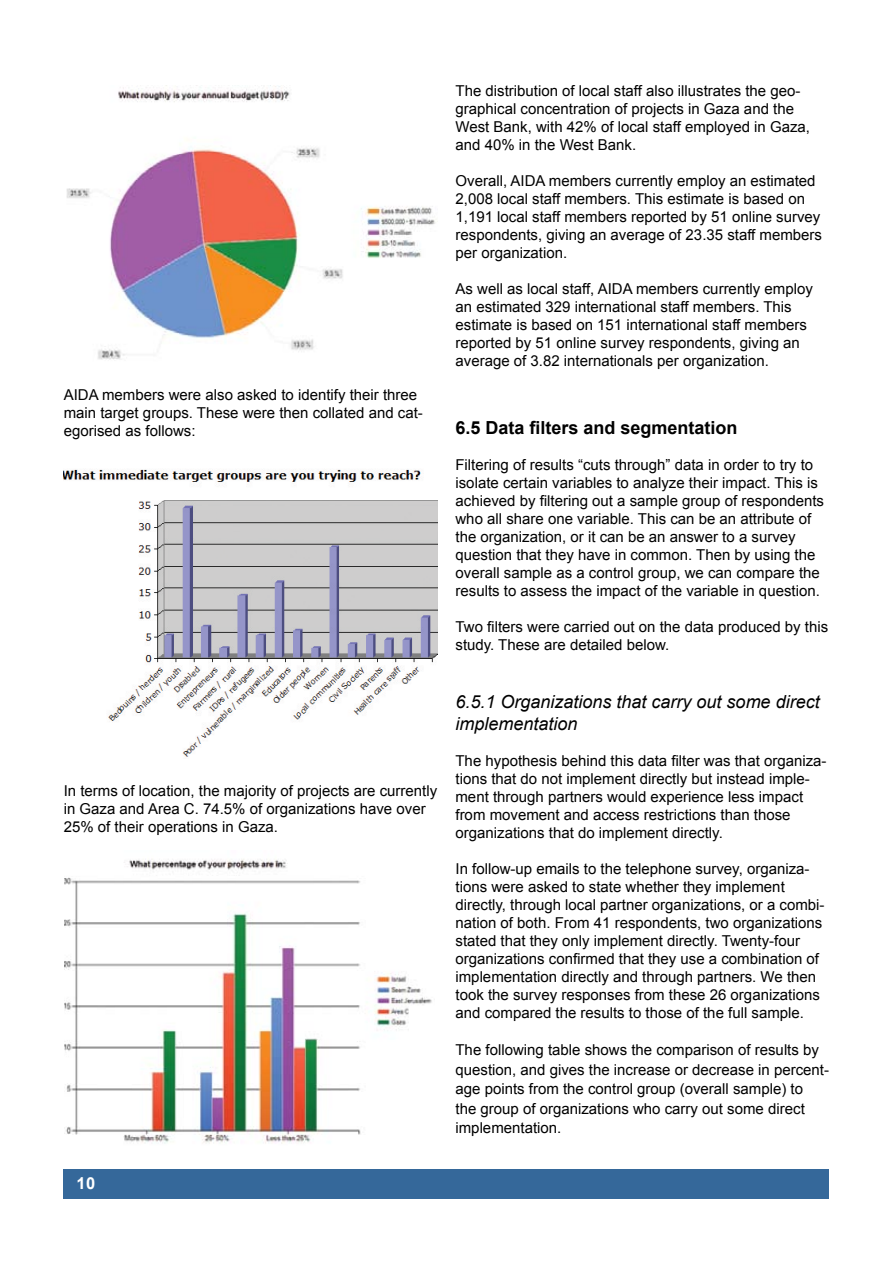
<style>
.page{position:relative;width:893px;height:1263px;background:#fff}
.page>*{position:absolute;margin:0;border:0;box-sizing:border-box;transform-origin:0 0}
.t1{font:italic 18px/21.6px "Arial";color:#000}
.t2{font:700 18px "Arial";color:#000}
.t3{font:700 16.5px "Arial";color:#fff}
.t4{font:15px/18px "Arial";color:#000}
</style>
<div class="page">
<div style="left:64px;top:1169px;width:765px;height:30px;background:#35689a"></div>
<img style="left:66px;top:85px;width:370px;height:275px">
<img style="left:64px;top:469px;width:373px;height:288px">
<img style="left:65px;top:859px;width:367px;height:285px">
<p class="t4" style="left:64px;top:385px;width:361px">AIDA members were also asked to identify their three main target groups. These were then collated and cat&shy;egorised as follows:</p>
<p class="t4" style="left:64px;top:781px;width:375px">In terms of location, the majority of projects are currently in Gaza and Area C. 74.5% of organizations have over<br>25% of their operations in Gaza.</p>
<p class="t3" style="left:77px;top:1172px;width:20px">10</p>
<p class="t4" style="left:455px;top:82px;width:356px">The distribution of local staff also illustrates the geo&shy;graphical concentration of projects in Gaza and the West Bank, with 42% of local staff employed in Gaza, and 40% in the West Bank.</p>
<p class="t4" style="left:455px;top:172px;width:368px">Overall, AIDA members currently employ an estimated 2,008 local staff members. This estimate is based on 1,191 local staff members reported by 51 online survey respondents, giving an average of 23.35 staff members per organization.</p>
<p class="t4" style="left:455px;top:280px;width:359px">As well as local staff, AIDA members currently employ an estimated 329 international staff members. This estimate is based on 151 international staff members reported by 51 online survey respondents, giving an average of 3.82 internationals per organization.</p>
<p class="t2" style="left:455px;top:416px;width:284px">6.5 Data filters and segmentation</p>
<p class="t4" style="left:455px;top:456px;width:370px">Filtering of results “cuts through” data in order to try to isolate certain variables to analyze their impact. This is achieved by filtering out a sample group of respondents who all share one variable. This can be an attribute of the organization, or it can be an answer to a survey question that they have in common. Then by using the overall sample as a control group, we can compare the results to assess the impact of the variable in question.</p>
<p class="t4" style="left:455px;top:618px;width:374px">Two filters were carried out on the data produced by this study. These are detailed below.</p>
<p class="t1" style="left:455px;top:691px;width:366px">6.5.1 Organizations that carry out some direct implementation</p>
<p class="t4" style="left:455px;top:751px;width:373px">The hypothesis behind this data filter was that organiza&shy;tions that do not implement directly but instead imple&shy;ment through partners would experience less impact from movement and access restrictions than those organizations that do implement directly.</p>
<p class="t4" style="left:455px;top:859px;width:371px">In follow-up emails to the telephone survey, organiza&shy;tions were asked to state whether they implement directly, through local partner organizations, or a combi&shy;nation of both. From 41 respondents, two organizations stated that they only implement directly. Twenty-four organizations confirmed that they use a combination of implementation directly and through partners. We then took the survey responses from these 26 organizations and compared the results to those of the full sample.</p>
<p class="t4" style="left:455px;top:1040px;width:375px;line-height:19.5px">The following table shows the comparison of results by question, and gives the increase or decrease in percent&shy;age points from the control group (overall sample) to<br>the group of organizations who carry out some direct implementation.</p>
</div>
